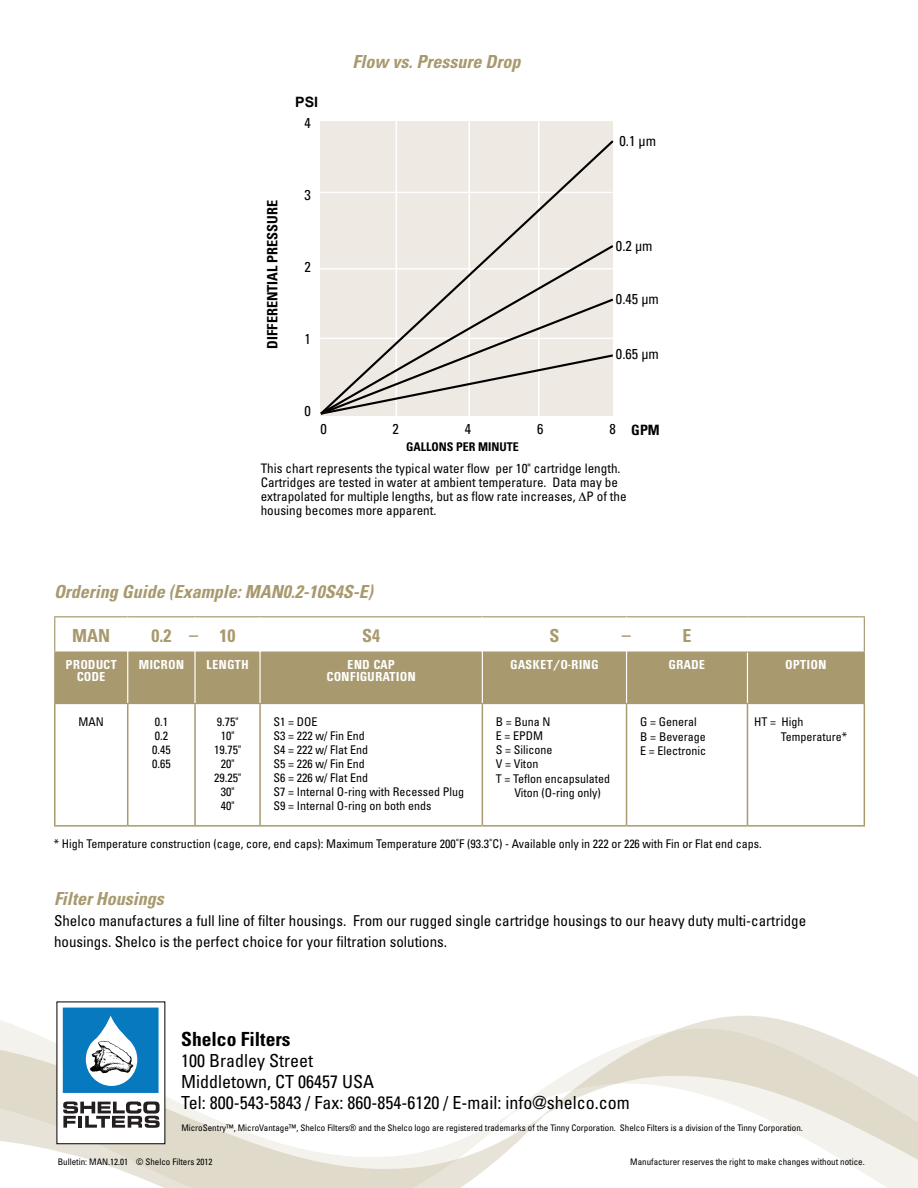
<style>
.page{position:relative;width:918px;height:1188px;background:#fff}
.page>*{position:absolute;margin:0;border:0;box-sizing:border-box;transform-origin:0 0}
.t1{font:700 condensed 19.5px "Univers";color:#000}
.t2{font:condensed 18px/21.3px "Univers";color:#000}
.t3{font:italic 700 condensed 18px "Univers";color:#a8996e}
.t4{font:700 condensed 18px "Univers";color:#a8996e}
.t5{font:condensed 15px/21px "Univers";color:#000}
.t6{font:condensed 14.4px "Univers";color:#000}
.t7{font:700 condensed 14.25px "Univers";color:#000}
.t8{font:700 14.25px "Arial";color:#000}
.t9{font:13.5px/12.6px "Univers Bold Cond DTC";color:#fff;text-align:center}
.t10{font:condensed 13.2px/14px "Univers";color:#000}
.t11{font:condensed 12px/14px "Univers";color:#000}
.t12{font:700 condensed 12px "Univers";color:#000}
.t13{font:condensed 9px "Univers";color:#000}
</style>
<div class="page">
<div style="left:321px;top:121px;width:292px;height:295px;background:#eeeae3"></div>
<hr style="left:538px;top:122px;width:2px;height:293px;background:#fff">
<hr style="left:468px;top:122px;width:2px;height:293px;background:#fff">
<hr style="left:396px;top:122px;width:1px;height:293px;background:#fff">
<svg style="left:320px;top:138px;width:294px;height:105px"></svg>
<svg style="left:320px;top:243px;width:294px;height:54px"></svg>
<svg style="left:320px;top:297px;width:294px;height:119px"></svg>
<svg style="left:0;top:1001px;width:166px;height:37px"></svg>
<svg style="left:546px;top:1016px;width:372px;height:172px"></svg>
<svg style="left:0;top:1038px;width:546px;height:150px"></svg>
<div style="left:57px;top:1002px;width:108px;height:142px;background:#fff"></div>
<svg style="left:63px;top:1102px;width:97px;height:26px"></svg>
<svg style="left:63px;top:1008px;width:96px;height:85px"></svg>
<div style="left:55px;top:652px;width:73px;height:52px;background:#a8996e"></div>
<div style="left:128px;top:653px;width:736px;height:50px;background:#a8996e"></div>
<hr style="left:54px;top:616px;width:74px;height:1px;background:#a8996e">
<hr style="left:54px;top:617px;width:1px;height:34px;background:#a8996e">
<hr style="left:128px;top:616px;width:67px;height:1px;background:#a8996e">
<hr style="left:195px;top:616px;width:65px;height:1px;background:#a8996e">
<hr style="left:260px;top:616px;width:222px;height:1px;background:#a8996e">
<hr style="left:482px;top:616px;width:145px;height:1px;background:#a8996e">
<hr style="left:627px;top:616px;width:120px;height:1px;background:#a8996e">
<hr style="left:747px;top:616px;width:118px;height:1px;background:#a8996e">
<hr style="left:864px;top:617px;width:1px;height:34px;background:#a8996e">
<hr style="left:54px;top:651px;width:73px;height:2px;background:#a8996e">
<hr style="left:54px;top:653px;width:1px;height:50px;background:#a8996e">
<hr style="left:128px;top:651px;width:66px;height:2px;background:#a8996e">
<hr style="left:196px;top:651px;width:63px;height:2px;background:#a8996e">
<hr style="left:261px;top:651px;width:221px;height:2px;background:#a8996e">
<hr style="left:483px;top:651px;width:143px;height:2px;background:#a8996e">
<hr style="left:627px;top:651px;width:120px;height:2px;background:#a8996e">
<hr style="left:747px;top:651px;width:118px;height:2px;background:#a8996e">
<hr style="left:864px;top:653px;width:1px;height:50px;background:#a8996e">
<hr style="left:54px;top:703px;width:74px;height:1px;background:#a8996e">
<hr style="left:128px;top:703px;width:67px;height:1px;background:#a8996e">
<hr style="left:195px;top:703px;width:65px;height:1px;background:#a8996e">
<hr style="left:260px;top:703px;width:222px;height:1px;background:#a8996e">
<hr style="left:482px;top:703px;width:145px;height:1px;background:#a8996e">
<hr style="left:627px;top:703px;width:120px;height:1px;background:#a8996e">
<hr style="left:747px;top:703px;width:118px;height:1px;background:#a8996e">
<hr style="left:54px;top:704px;width:2px;height:121px;background:#a8996e">
<hr style="left:127px;top:704px;width:1px;height:121px;background:#a8996e">
<hr style="left:194px;top:704px;width:2px;height:121px;background:#a8996e">
<hr style="left:259px;top:704px;width:2px;height:121px;background:#a8996e">
<hr style="left:482px;top:704px;width:1px;height:121px;background:#a8996e">
<hr style="left:626px;top:704px;width:1px;height:121px;background:#a8996e">
<hr style="left:747px;top:704px;width:1px;height:121px;background:#a8996e">
<hr style="left:864px;top:704px;width:1px;height:121px;background:#a8996e">
<hr style="left:54px;top:825px;width:74px;height:2px;background:#a8996e">
<hr style="left:128px;top:825px;width:67px;height:2px;background:#a8996e">
<hr style="left:195px;top:825px;width:65px;height:2px;background:#a8996e">
<hr style="left:260px;top:825px;width:222px;height:2px;background:#a8996e">
<hr style="left:482px;top:825px;width:145px;height:2px;background:#a8996e">
<hr style="left:627px;top:825px;width:120px;height:2px;background:#a8996e">
<hr style="left:747px;top:825px;width:118px;height:2px;background:#a8996e">
<hr style="left:127px;top:652px;width:1px;height:51px;background:#fff">
<hr style="left:194px;top:652px;width:2px;height:51px;background:#fff">
<hr style="left:259px;top:652px;width:2px;height:51px;background:#fff">
<hr style="left:482px;top:652px;width:1px;height:51px;background:#fff">
<hr style="left:626px;top:652px;width:1px;height:51px;background:#fff">
<hr style="left:747px;top:653px;width:1px;height:50px;background:#fff">
<p class="t7" style="left:264px;top:349px;width:150px;rotate:-90deg">DIFFERENTIAL PRESSURE</p>
<p class="t8" style="left:295px;top:93px;width:24px">PSI</p>
<p class="t6" style="left:305px;top:113px;width:8px">4</p>
<p class="t6" style="left:305px;top:185px;width:8px">3</p>
<p class="t6" style="left:305px;top:258px;width:8px">2</p>
<p class="t6" style="left:305px;top:330px;width:8px">1</p>
<p class="t6" style="left:305px;top:402px;width:8px">0</p>
<h2 class="t3" style="left:353px;top:51px;width:169px">Flow vs. Pressure Drop</h2>
<p class="t6" style="left:619px;top:132px;width:38px">0.1 µm</p>
<p class="t6" style="left:616px;top:237px;width:38px">0.2 µm</p>
<p class="t6" style="left:616px;top:290px;width:45px">0.45 µm</p>
<p class="t6" style="left:616px;top:345px;width:45px">0.65 µm</p>
<p class="t6" style="left:320px;top:419px;width:8px">0</p>
<p class="t6" style="left:393px;top:419px;width:8px">2</p>
<p class="t6" style="left:465px;top:419px;width:8px">4</p>
<p class="t6" style="left:537px;top:419px;width:8px">6</p>
<p class="t6" style="left:610px;top:419px;width:8px">8</p>
<p class="t7" style="left:631px;top:421px;width:30px">GPM</p>
<p class="t12" style="left:406px;top:440px;width:114px">GALLONS PER MINUTE</p>
<p class="t10" style="left:261px;top:462px;width:367px">This chart represents the typical water flow per 10" cartridge length.<br>Cartridges are tested in water at ambient temperature. Data may be extrapolated for multiple lengths, but as flow rate increases, ∆P of the housing becomes more apparent.</p>
<h2 class="t3" style="left:54px;top:580px;width:320px">Ordering Guide (Example: MAN0.2-10S4S-E)</h2>
<h2 class="t4" style="left:72px;top:624px;width:27px">MAN</h2>
<h2 class="t4" style="left:151px;top:624px;width:21px">0.2</h2>
<h2 class="t4" style="left:220px;top:624px;width:17px">10</h2>
<h2 class="t4" style="left:362px;top:624px;width:19px">S4</h2>
<h2 class="t4" style="left:549px;top:624px;width:12px">S</h2>
<h2 class="t4" style="left:682px;top:624px;width:9px">E</h2>
<p class="t9" style="left:65px;top:658px;width:53px">PRODUCT<br>CODE</p>
<p class="t9" style="left:138px;top:658px;width:47px">MICRON</p>
<p class="t9" style="left:206px;top:658px;width:44px">LENGTH</p>
<p class="t9" style="left:326px;top:658px;width:91px">END CAP<br>CONFIGURATION</p>
<p class="t9" style="left:510px;top:658px;width:90px">GASKET/O-RING</p>
<p class="t9" style="left:669px;top:658px;width:38px">GRADE</p>
<p class="t9" style="left:785px;top:658px;width:43px">OPTION</p>
<p class="t11" style="left:79px;top:715px;width:27px">MAN</p>
<p class="t11" style="left:152px;top:715px;width:20px">0.1<br>0.2<br>0.45<br>0.65</p>
<p class="t11" style="left:214px;top:715px;width:28px;text-align:center">9.75"<br>10"<br>19.75"<br>20"<br>29.25"<br>30"<br>40"</p>
<p class="t11" style="left:274px;top:715px;width:192px">S1 = DOE<br>S3 = 222 w/ Fin End<br>S4 = 222 w/ Flat End<br>S5 = 226 w/ Fin End<br>S6 = 226 w/ Flat End<br>S7 = Internal O-ring with Recessed Plug<br>S9 = Internal O-ring on both ends</p>
<p class="t11" style="left:496px;top:715px;width:56px">B = Buna N</p>
<h2 class="t4" style="left:189px;top:623px;width:10px">–</h2>
<h2 class="t4" style="left:622px;top:623px;width:10px">–</h2>
<p class="t11" style="left:640px;top:715px;width:67px">G = General<br>B = Beverage<br>E = Electronic</p>
<p class="t11" style="left:781px;top:715px;width:68px;text-indent:-27px">HT = High<br>Temperature*</p>
<p class="t11" style="left:496px;top:729px;width:49px">E = EPDM</p>
<p class="t11" style="left:496px;top:743px;width:58px">S = Silicone</p>
<p class="t11" style="left:496px;top:757px;width:44px">V = Viton</p>
<p class="t11" style="left:496px;top:771px;width:116px">T = Teflon encapsulated</p>
<p class="t11" style="left:515px;top:785px;width:88px">Viton (O-ring only)</p>
<p class="t11" style="left:54px;top:836px;width:710px">* High Temperature construction (cage, core, end caps): Maximum Temperature 200˚F (93.3˚C) - Available only in 222 or 226 with Fin or Flat end caps.</p>
<h2 class="t3" style="left:54px;top:888px;width:111px">Filter Housings</h2>
<p class="t5" style="left:54px;top:910px;width:754px">Shelco manufactures a full line of filter housings. From our rugged single cartridge housings to our heavy duty multi-cartridge housings. Shelco is the perfect choice for your filtration solutions.</p>
<h1 class="t1" style="left:181px;top:1027px;width:111px">SHELCO FILTERS</h1>
<h2 class="t2" style="left:181px;top:1049px;width:450px">100 Bradley Street<br>Middletown, CT 06457 USA<br>Tel: 800-543-5843 / Fax: 860-854-6120 / E-mail: info@shelco.com</h2>
<p class="t13" style="left:181px;top:1122px;width:623px">MicroSentry™, MicroVantage™, Shelco Filters® and the Shelco logo are registered trademarks of the Tinny Corporation. Shelco Filters is a division of the Tinny Corporation.</p>
<p class="t13" style="left:58px;top:1156px;width:156px">Bulletin: MAN.12.01 © Shelco Filters 2012</p>
<p class="t13" style="left:630px;top:1156px;width:236px">Manufacturer reserves the right to make changes without notice.</p>
</div>
